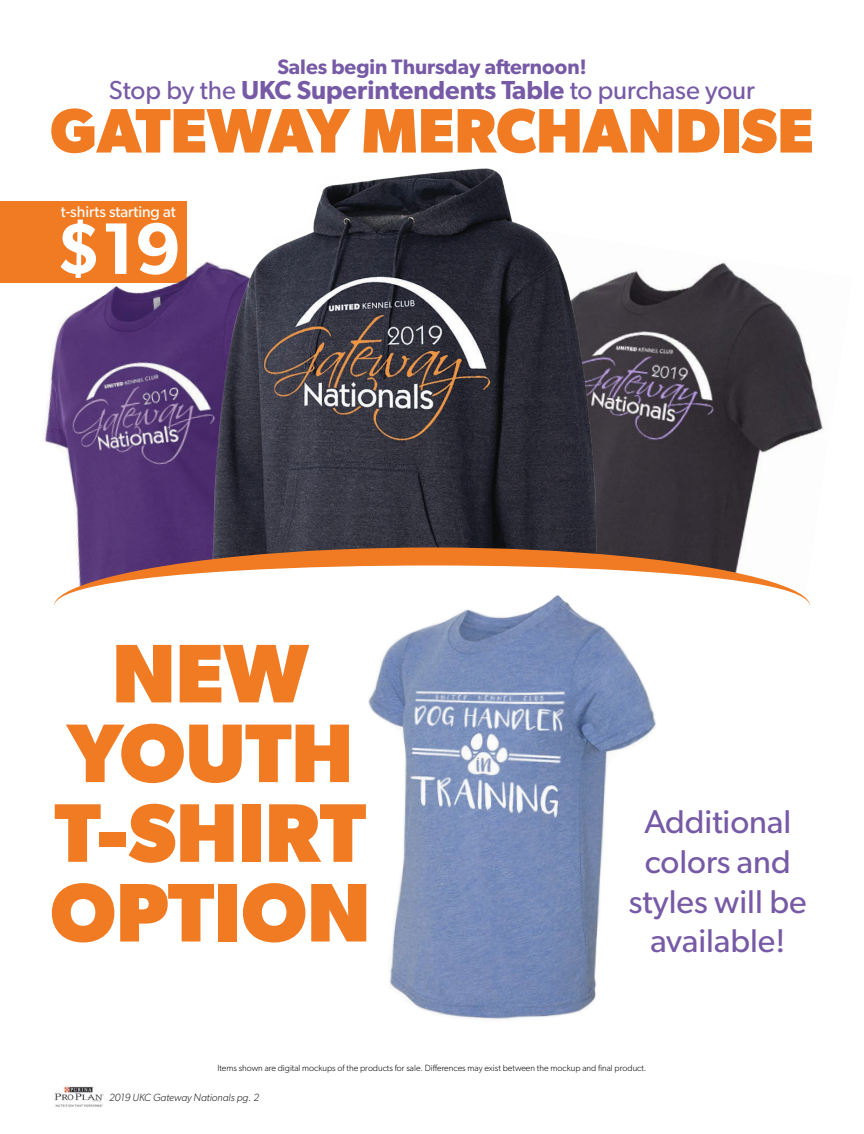
<style>
.page{position:relative;width:864px;height:1134px;background:#fff}
.page>*{position:absolute;margin:0;border:0;box-sizing:border-box;transform-origin:0 0}
.t1{font:700 83.4px "Gibson";color:#f17b23}
.t2{font:600 73.2px "Gibson";color:#fff}
.t3{font:700 63px "Gibson";color:#f17b23}
.t4{font:33px/39.6px "Gibson";color:#775aa6;text-align:center}
.t5{font:26.1px "Gibson";color:#775aa6}
.t6{font:600 21px "Gibson";color:#775aa6}
.t7{font:15.75px "Gibson";color:#fff}
.t8{font:italic 300 10.5px "Gibson";color:#231f20}
.t9{font:300 9px "Gibson";color:#000}
.s1{font-weight:600}
</style>
<div class="page">
<img style="left:54px;top:1087px;width:50px;height:20px">
<div style="left:0;top:201px;width:187px;height:82px;background:#f17b23"></div>
<img style="left:601px;top:262px;width:222px;height:286px">
<img style="left:44px;top:262px;width:162px;height:286px">
<img style="left:206px;top:168px;width:395px;height:380px">
<svg style="left:54px;top:548px;width:756px;height:58px"></svg>
<img style="left:362px;top:590px;width:297px;height:430px">
<p class="t6" style="left:277px;top:54px;width:311px">Sales begin Thursday afternoon!</p>
<p class="t5" style="left:109px;top:74px;width:648px">Stop by the <span class="s1">UKC Superintendents Table</span> to purchase your</p>
<p class="t3" style="left:50px;top:93px;width:765px">GATEWAY MERCHANDISE</p>
<p class="t7" style="left:61px;top:202px;width:116px">t-shirts starting at</p>
<p class="t2" style="left:55px;top:205px;width:127px">$19</p>
<p class="t1" style="left:112px;top:624px;width:198px">NEW</p>
<p class="t1" style="left:68px;top:704px;width:287px">YOUTH</p>
<p class="t1" style="left:55px;top:783px;width:313px">T-SHIRT</p>
<p class="t1" style="left:50px;top:863px;width:322px">OPTION</p>
<p class="t4" style="left:629px;top:802px;width:179px">Additional colors and styles will be available!</p>
<p class="t9" style="left:217px;top:1062px;width:431px">Items shown are digital mockups of the products for sale. Differences may exist between the mockup and final product.</p>
<p class="t8" style="left:109px;top:1091px;width:151px">2019 UKC Gateway Nationals pg. 2</p>
</div>
